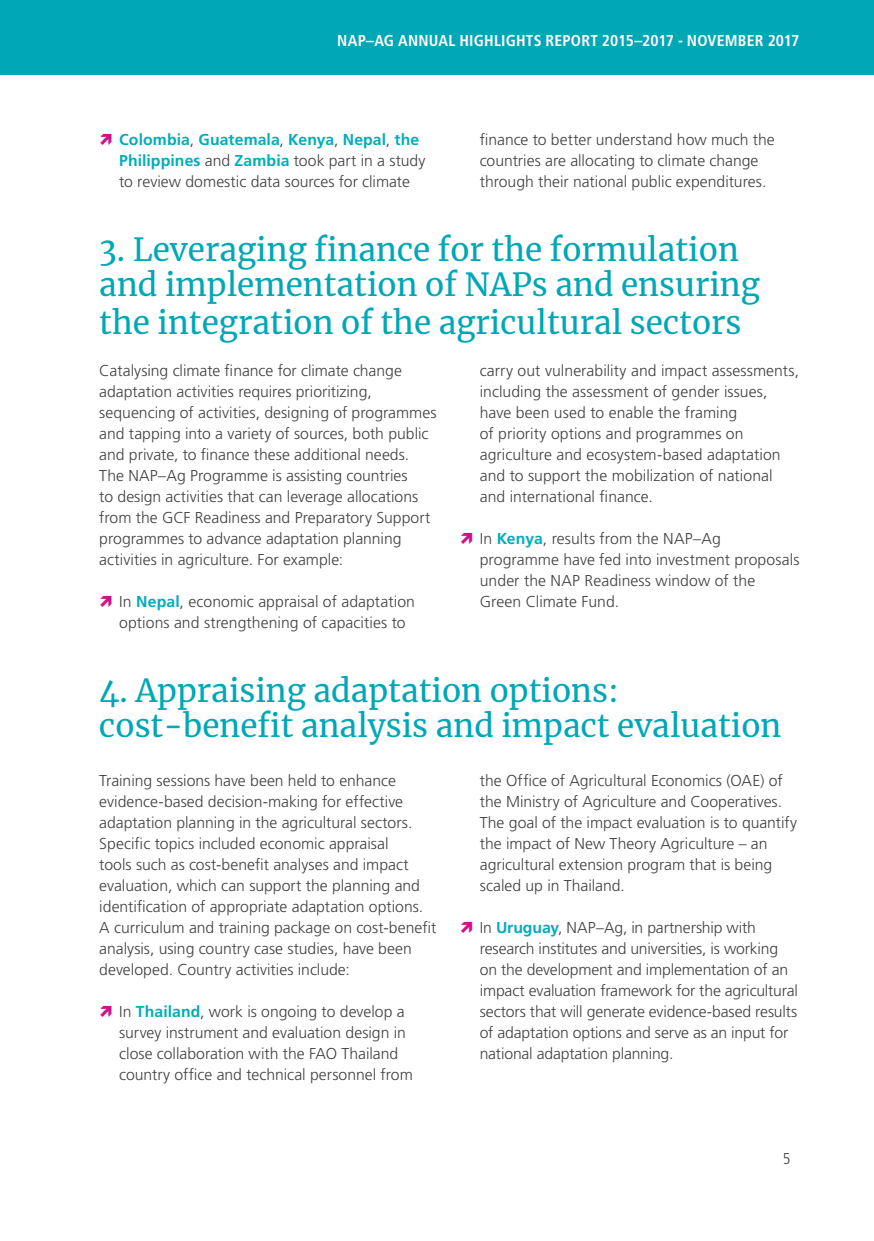
<style>
.page{position:relative;width:874px;height:1241px;background:#fff}
.page>*{position:absolute;margin:0;border:0;box-sizing:border-box;transform-origin:0 0}
.t1{font:31.5px/35px "Merriweather";color:#00a7b6}
.copy{font:300 15.75px/21px "Frutiger LT Pro";color:#414042}
.t2{font:700 condensed 15.75px "Frutiger LT Pro";letter-spacing:.01em;color:#fff}
.t3{font:300 condensed 15.75px "Frutiger LT Pro";color:#414042}
.s1{font-weight:700;color:#00adbb}
</style>
<div class="page">
<div style="left:0;top:0;width:873px;height:75px;background:#00a7b6"></div>
<p class="t2" style="left:337px;top:31px;width:463px">NAP–AG ANNUAL HIGHLIGHTS REPORT 2015–2017 - NOVEMBER 2017</p>
<p class="copy" style="left:119px;top:129px;width:308px"><span class="s1">Colombia</span>, <span class="s1">Guatemala</span>, <span class="s1">Kenya</span>, <span class="s1">Nepal</span>, <span class="s1">the<br>Philippines</span> and <span class="s1">Zambia</span> took part in a study to review domestic data sources for climate</p>
<p class="copy" style="left:479px;top:129px;width:296px">finance to better understand how much the countries are allocating to climate change through their national public expenditures.</p>
<h1 class="t1" style="left:99px;top:231px;width:662px">3. Leveraging finance for the formulation and implementation of NAPs and ensuring</h1>
<h1 class="t1" style="left:99px;top:303px;width:643px">the integration of the agricultural sectors</h1>
<p class="copy" style="left:99px;top:360px;width:338px">Catalysing climate finance for climate change adaptation activities requires prioritizing, sequencing of activities, designing of programmes and tapping into a variety of sources, both public and private, to finance these additional needs.<br>The NAP–Ag Programme is assisting countries<br>to design activities that can leverage allocations from the GCF Readiness and Preparatory Support programmes to advance adaptation planning activities in agriculture. For example:</p>
<p class="copy" style="left:119px;top:591px;width:297px">In <span class="s1">Nepal</span>, economic appraisal of adaptation options and strengthening of capacities to</p>
<p class="copy" style="left:479px;top:360px;width:321px">carry out vulnerability and impact assessments, including the assessment of gender issues, have been used to enable the framing<br>of priority options and programmes on agriculture and ecosystem-based adaptation and to support the mobilization of national and international finance.</p>
<p class="copy" style="left:479px;top:528px;width:321px">In <span class="s1">Kenya</span>, results from the NAP–Ag programme have fed into investment proposals under the NAP Readiness window of the Green Climate Fund.</p>
<h1 class="t1" style="left:99px;top:672px;width:683px">4. Appraising adaptation options: cost-benefit analysis and impact evaluation</h1>
<p class="copy" style="left:99px;top:770px;width:338px">Training sessions have been held to enhance evidence-based decision-making for effective adaptation planning in the agricultural sectors.<br>Specific topics included economic appraisal<br>tools such as cost-benefit analyses and impact evaluation, which can support the planning and identification of appropriate adaptation options.<br>A curriculum and training package on cost-benefit analysis, using country case studies, have been developed. Country activities include:</p>
<p class="copy" style="left:119px;top:1001px;width:295px">In <span class="s1">Thailand</span>, work is ongoing to develop a survey instrument and evaluation design in close collaboration with the FAO Thailand country office and technical personnel from</p>
<p class="copy" style="left:479px;top:770px;width:319px">the Office of Agricultural Economics (OAE) of the Ministry of Agriculture and Cooperatives.<br>The goal of the impact evaluation is to quantify the impact of New Theory Agriculture – an agricultural extension program that is being scaled up in Thailand.</p>
<p class="copy" style="left:479px;top:917px;width:319px">In <span class="s1">Uruguay</span>, NAP–Ag, in partnership with research institutes and universities, is working on the development and implementation of an impact evaluation framework for the agricultural sectors that will generate evidence-based results of adaptation options and serve as an input for national adaptation planning.</p>
<p class="t3" style="left:782px;top:1149px;width:9px">5</p>
</div>
